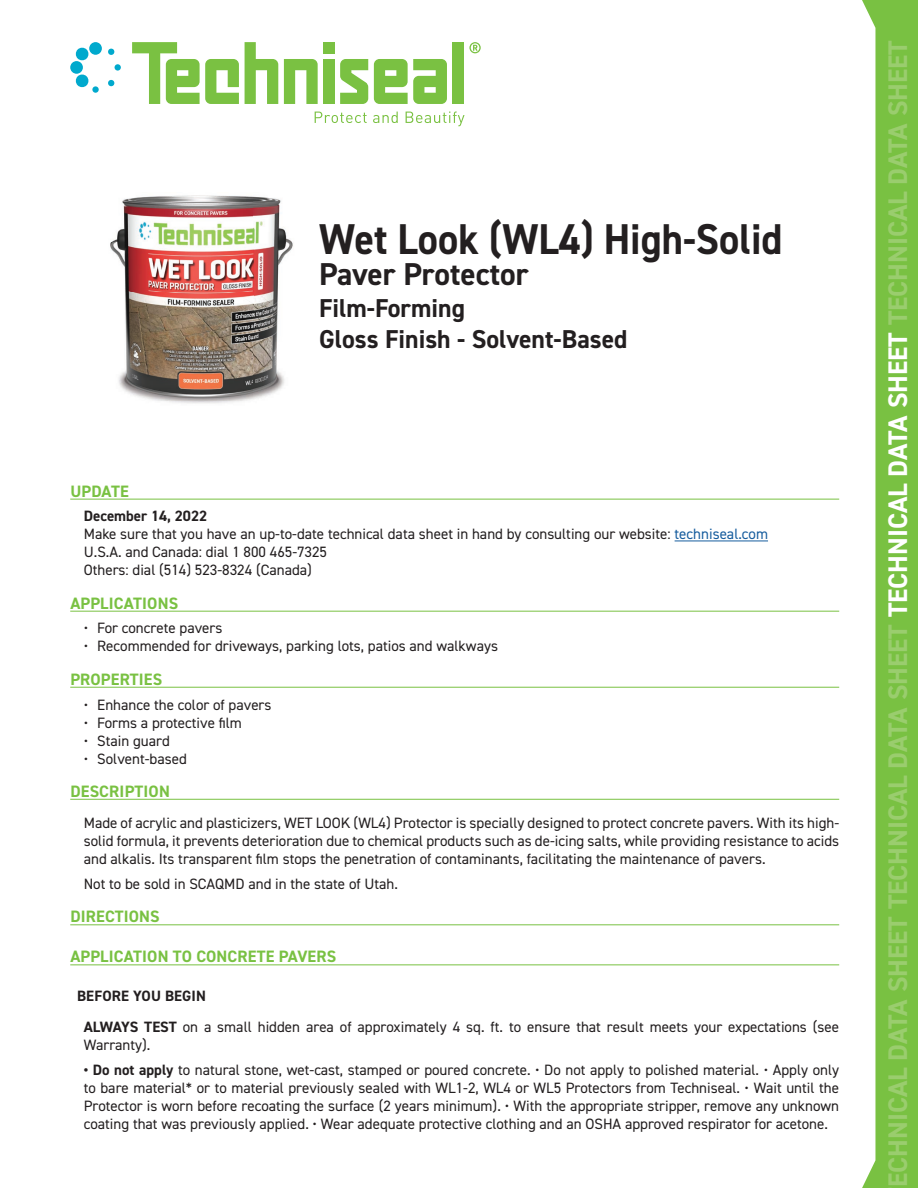
<style>
.page{position:relative;width:918px;height:1188px;background:#fff}
.page>*{position:absolute;margin:0;border:0;box-sizing:border-box;transform-origin:0 0}
.t1{font:700 43.2px "DIN2014";color:#231f20;scale:.94 1}
.t2{font:700 31.65px "DIN2014";color:#231f20}
.t3{font:700 27px "DIN2014";color:#9acd6e}
.t4{font:700 25.95px/31.5px "DIN2014";color:#231f20}
.t5{font:700 16.5px "DIN2014";letter-spacing:.01em;color:#79c142}
.t6{font:15px/18px "DIN2014";color:#231f20}
.s1{font-weight:700}
.s2{color:#175d9e}
.s3{color:#fff}
</style>
<div class="page">
<hr style="left:70px;top:499px;width:769px;height:1px;background:#79c142">
<hr style="left:675px;top:541px;width:93px;height:1px;background:#175d9e">
<hr style="left:70px;top:611px;width:769px;height:1px;background:#79c142">
<hr style="left:70px;top:687px;width:769px;height:1px;background:#79c142">
<hr style="left:70px;top:799px;width:769px;height:1px;background:#79c142">
<hr style="left:70px;top:924px;width:769px;height:1px;background:#79c142">
<hr style="left:70px;top:964px;width:769px;height:1px;background:#79c142">
<svg style="left:862px;top:0;width:56px;height:1188px;fill:#79c142"></svg>
<div style="left:453px;top:42px;width:11px;height:62px;background:#7ac142"></div>
<svg style="left:245px;top:42px;width:33px;height:62px"></svg>
<svg style="left:284px;top:59px;width:34px;height:45px"></svg>
<svg style="left:132px;top:42px;width:107px;height:62px"></svg>
<svg style="left:374px;top:59px;width:73px;height:45px"></svg>
<svg style="left:340px;top:59px;width:28px;height:45px"></svg>
<div style="left:323px;top:42px;width:12px;height:11px;background:#7ac142"></div>
<div style="left:323px;top:59px;width:12px;height:45px;background:#7ac142"></div>
<div style="left:89px;top:42px;width:13px;height:13px;background:#00a9cd;border-radius:50%"></div>
<svg style="left:92px;top:86px;width:7px;height:7px"></svg>
<svg style="left:75px;top:47px;width:14px;height:14px"></svg>
<svg style="left:108px;top:80px;width:7px;height:7px"></svg>
<div style="left:70px;top:61px;width:13px;height:13px;background:#00a9cd;border-radius:50%"></div>
<div style="left:115px;top:64px;width:6px;height:7px;background:#00a9cd;border-radius:50%"></div>
<svg style="left:75px;top:74px;width:14px;height:14px"></svg>
<svg style="left:108px;top:48px;width:7px;height:7px"></svg>
<svg style="left:469px;top:42px;width:12px;height:11px"></svg>
<svg style="left:315px;top:112px;width:52px;height:11px"></svg>
<svg style="left:373px;top:112px;width:25px;height:11px"></svg>
<svg style="left:406px;top:112px;width:59px;height:14px"></svg>
<img style="left:110px;top:195px;width:183px;height:205px">
<h1 class="t1" style="left:319px;top:210px;width:494px">Wet Look (WL4) High-Solid</h1>
<h2 class="t2" style="left:319px;top:253px;width:211px">Paver Protector</h2>
<h3 class="t4" style="left:319px;top:292px;width:310px">Film-Forming<br>Gloss Finish - Solvent-Based</h3>
<p class="t5" style="left:70px;top:480px;width:60px">UPDATE</p>
<p class="t6" style="left:84px;top:507px;width:686px"><span class="s1">December 14, 2022<br></span>Make sure that you have an up-to-date technical data sheet in hand by consulting our website: <span class="s2">techniseal.com </span>U.S.A. and Canada: dial 1 800 465-7325<br>Others: dial (514) 523-8324 (Canada)</p>
<p class="t5" style="left:70px;top:592px;width:109px">APPLICATIONS</p>
<p class="t6" style="left:84px;top:619px;width:140px">• For concrete pavers</p>
<p class="t6" style="left:84px;top:637px;width:416px">• Recommended for driveways, parking lots, patios and walkways</p>
<p class="t5" style="left:70px;top:668px;width:93px">PROPERTIES</p>
<p class="t6" style="left:84px;top:695px;width:189px">• Enhance the color of pavers</p>
<p class="t6" style="left:84px;top:713px;width:160px">• Forms a protective film</p>
<p class="t6" style="left:84px;top:731px;width:88px">• Stain guard</p>
<p class="t6" style="left:84px;top:749px;width:105px">• Solvent-based</p>
<p class="t5" style="left:70px;top:780px;width:101px">DESCRIPTION</p>
<p class="t6" style="left:84px;top:814px;width:757px;text-align:justify">Made of acrylic and plasticizers, WET LOOK (WL4) Protector is specially designed to protect concrete pavers. With its high&shy;solid formula, it prevents deterioration due to chemical products such as de-icing salts, while providing resistance to acids and alkalis. Its transparent film stops the penetration of contaminants, facilitating the maintenance of pavers.</p>
<p class="t6" style="left:84px;top:875px;width:316px">Not to be sold in SCAQMD and in the state of Utah.</p>
<p class="t5" style="left:70px;top:906px;width:91px">DIRECTIONS</p>
<p class="t5" style="left:70px;top:946px;width:267px">APPLICATION TO CONCRETE PAVERS</p>
<p class="t6" style="left:84px;top:979px;width:757px;line-height:31.5px;text-indent:-7px"><span class="s1">BEFORE YOU BEGIN<br>ALWAYS TEST</span> on a small hidden area of approximately 4 sq. ft. to ensure that result meets your expectations (see</p>
<p class="t6" style="left:84px;top:1036px;width:68px">Warranty).</p>
<p class="t6" style="left:84px;top:1060px;width:757px;text-align:justify"><span class="s1">• Do not apply</span> to natural stone, wet-cast, stamped or poured concrete. • Do not apply to polished material. • Apply only to bare material* or to material previously sealed with WL1-2, WL4 or WL5 Protectors from Techniseal. • Wait until the Protector is worn before recoating the surface (2 years minimum). • With the appropriate stripper, remove any unknown coating that was previously applied. • Wear adequate protective clothing and an OSHA approved respirator for acetone.</p>
<h3 class="t3" style="left:880px;top:1187px;width:1148px;rotate:-90deg">ECHNICAL DATA SHEET TECHNICAL DATA SHEET <span class="s3">TECHNICAL DATA SHEET</span> TECHNICAL DATA SHEET</h3>
</div>
